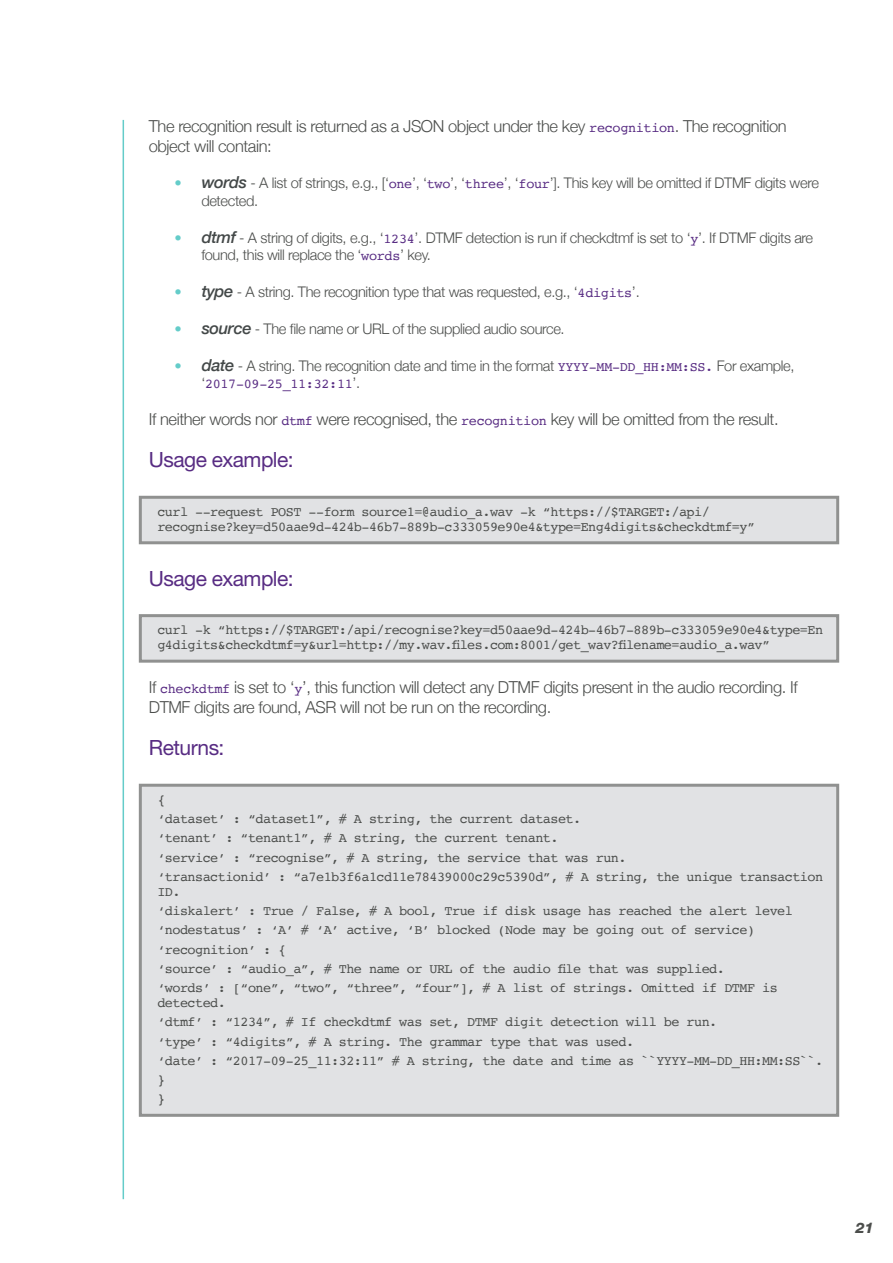
<style>
.page{position:relative;width:893px;height:1263px;background:#fff}
.page>*{position:absolute;margin:0;border:0;box-sizing:border-box;transform-origin:0 0}
.Heading_2{font:21px "Helvetica Neue LT Std";letter-spacing:-.025em;color:#582c83}
.FINAL_COPY{font:300 16.5px/19.8px "Helvetica Neue";letter-spacing:-.025em;color:#4c4e4c}
.t1{font:300 14.7px/17.5px "Helvetica Neue";letter-spacing:-.025em;color:#4c4e4c}
.t2{font:italic 800 14.7px "Helvetica Neue";color:#4c4e4c}
.code_style{font:13.5px/15px "Courier";letter-spacing:-.04em;color:#4c4e4c}
.t3{font:13.5px "Courier";letter-spacing:-.025em;color:#582c83}
.s1{font-family:"Courier";font-weight:400;font-size:13.5px;color:#582c83}
.s2{color:#64ccc9}
.s3{font-weight:500;font-style:italic;font-size:16.5px;color:#434848}
.s4{font-family:"Helvetica Neue";font-weight:300;font-size:14.7px;color:#4c4e4c}
</style>
<div class="page">
<hr style="left:123px;top:120px;width:1px;height:1079px;background:#64ccc9">
<div style="left:139px;top:496px;width:700px;height:48px;background:#e1e2e4;border:3px solid #909190"></div>
<div style="left:139px;top:614px;width:700px;height:49px;background:#e1e2e4;border:3px solid #909190"></div>
<div style="left:139px;top:784px;width:700px;height:333px;background:#e1e2e4;border:3px solid #909190"></div>
<p class="FINAL_COPY" style="left:149px;top:115px;width:639px">The recognition result is returned as a JSON object under the key <span class="s1">recognition</span>. The recognition object will contain:</p>
<p class="t1" style="left:201px;top:173px;width:619px;text-indent:-27px"><span class="s2">•</span> <span class="s3">words</span> - A list of strings, e.g., [‘<span class="s1">one</span>’, ‘<span class="s1">two</span>’, ‘<span class="s1">three</span>’, ‘<span class="s1">four</span>’]. This key will be omitted if DTMF digits were detected.</p>
<p class="t1" style="left:201px;top:228px;width:613px;text-indent:-27px"><span class="s2">•</span> <span class="s3">dtmf</span> - A string of digits, e.g., ‘<span class="s1">1234</span>’. DTMF detection is run if checkdtmf is set to ‘<span class="s1">y</span>’. If DTMF digits are found, this will replace the ‘<span class="s1">words</span>’ key.</p>
<p class="t1" style="left:174px;top:282px;width:467px"><span class="s2">•</span> <span class="s3">type</span> - A string. The recognition type that was requested, e.g., ‘<span class="s1">4digits</span>’.</p>
<p class="t1" style="left:174px;top:319px;width:392px"><span class="s2">•</span> <span class="s3">source</span> - The file name or URL of the supplied audio source.</p>
<p class="t1" style="left:174px;top:356px;width:622px"><span class="s2">•</span> <span class="s3">date</span> - A string. The recognition date and time in the format <span class="s1">YYYY-MM-DD_HH:MM:SS.</span> For example,</p>
<p class="t3" style="left:201px;top:373px;width:160px"><span class="s4">‘</span>2017-09-25_11:32:11<span class="s4">’.</span></p>
<p class="FINAL_COPY" style="left:149px;top:408px;width:631px">If neither words nor <span class="s1">dtmf</span> were recognised, the <span class="s1">recognition</span> key will be omitted from the result.</p>
<p class="Heading_2" style="left:149px;top:447px;width:146px">Usage example:</p>
<p class="code_style" style="left:157px;top:504px;width:599px">curl --request POST --form source1=@audio_a.wav -k “https://$TARGET:/api/ recognise?key=d50aae9d-424b-46b7-889b-c333059e90e4&amp;type=Eng4digits&amp;checkdtmf=y”</p>
<p class="Heading_2" style="left:149px;top:566px;width:146px">Usage example:</p>
<p class="code_style" style="left:157px;top:622px;width:667px">curl -k “https://$TARGET:/api/recognise?key=d50aae9d-424b-46b7-889b-c333059e90e4&amp;type=En g4digits&amp;checkdtmf=y&amp;url=http://my.wav.files.com:8001/get_wav?filename=audio_a.wav”</p>
<p class="FINAL_COPY" style="left:149px;top:676px;width:650px">If <span class="s1">checkdtmf</span> is set to ‘<span class="s1">y</span>’, this function will detect any DTMF digits present in the audio recording. If<br>DTMF digits are found, ASR will not be run on the recording.</p>
<p class="Heading_2" style="left:149px;top:735px;width:77px">Returns:</p>
<p class="code_style" style="left:157px;top:792px;width:10px">{</p>
<p class="code_style" style="left:157px;top:811px;width:425px">‘dataset’ : “dataset1”, # A string, the current dataset.</p>
<p class="code_style" style="left:157px;top:830px;width:403px">‘tenant’ : “tenant1”, # A string, the current tenant.</p>
<p class="code_style" style="left:157px;top:849px;width:471px">‘service’ : “recognise”, # A string, the service that was run.</p>
<p class="code_style" style="left:157px;top:869px;width:667px">‘transactionid’ : “a7e1b3f6a1cd11e78439000c29c5390d”, # A string, the unique transaction<br>ID.</p>
<p class="code_style" style="left:157px;top:903px;width:637px">‘diskalert’ : True / False, # A bool, True if disk usage has reached the alert level</p>
<p class="code_style" style="left:157px;top:922px;width:599px">‘nodestatus’ : ‘A’ # ‘A’ active, ‘B’ blocked (Node may be going out of service)</p>
<p class="code_style" style="left:157px;top:941px;width:131px">‘recognition’ : {</p>
<p class="code_style" style="left:157px;top:961px;width:569px">‘source’ : “audio_a”, # The name or URL of the audio file that was supplied.</p>
<p class="code_style" style="left:157px;top:980px;width:622px">‘words’ : [“one”, “two”, “three”, “four”], # A list of strings. Omitted if DTMF is detected.</p>
<p class="code_style" style="left:157px;top:1014px;width:561px">‘dtmf’ : “1234”, # If checkdtmf was set, DTMF digit detection will be run.</p>
<p class="code_style" style="left:157px;top:1033px;width:478px">‘type’ : “4digits”, # A string. The grammar type that was used.</p>
<p class="code_style" style="left:157px;top:1053px;width:667px">‘date’ : “2017-09-25_11:32:11” # A string, the date and time as ``YYYY-MM-DD_HH:MM:SS``.</p>
<p class="code_style" style="left:157px;top:1072px;width:10px">}</p>
<p class="code_style" style="left:157px;top:1091px;width:10px">}</p>
<p class="t2" style="left:855px;top:1219px;width:20px">21</p>
</div>
